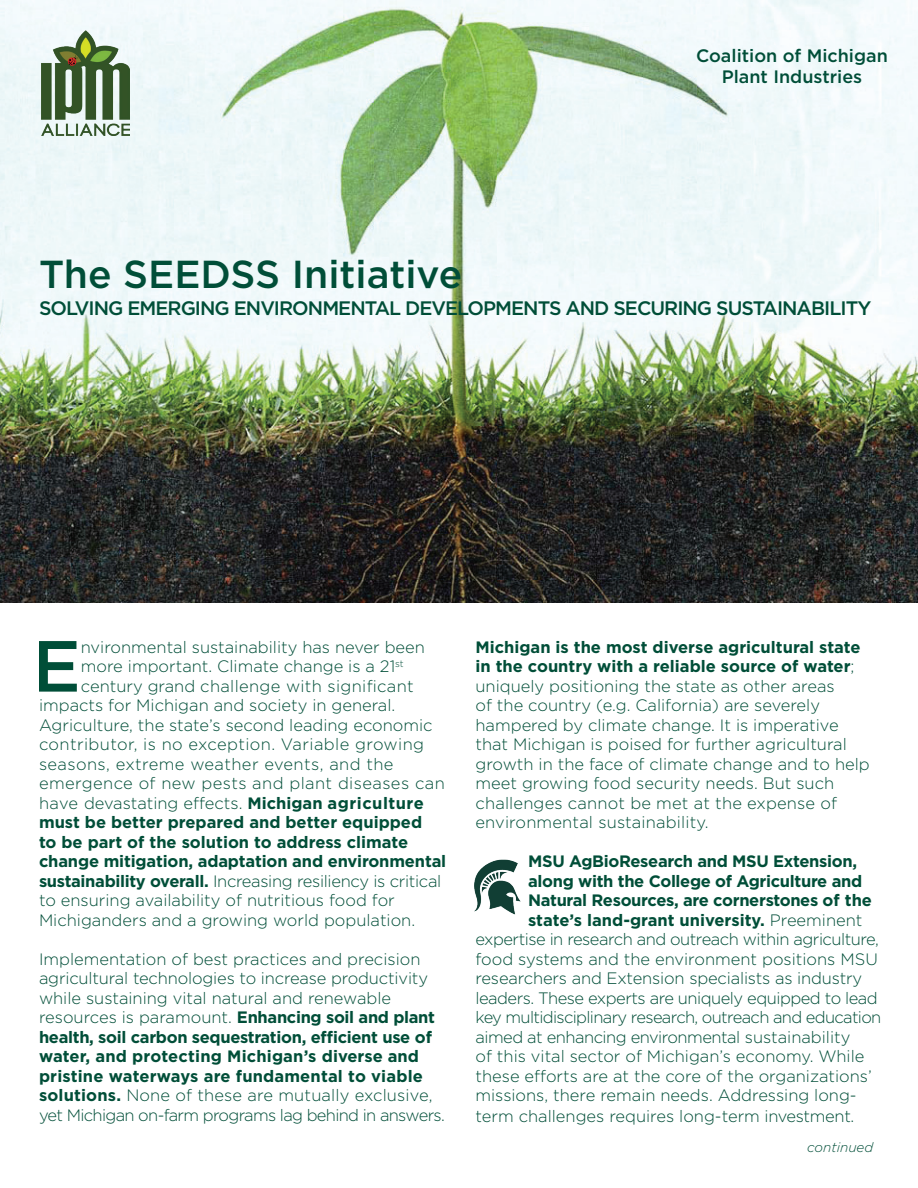
<style>
.page{position:relative;width:918px;height:1188px;background:#fff}
.page>*{position:absolute;margin:0;border:0;box-sizing:border-box;transform-origin:0 0}
.t1{font:500 72.15px "Gotham";color:#004e38}
.t2{font:500 39px "Gotham";color:#004e38}
.t3{font:500 19.5px "Gotham";letter-spacing:-.05em;color:#004e38}
.t4{font:500 18px/21px "Gotham";color:#004e38;text-align:center}
.t5{font:300 16.5px/19.5px "Gotham";color:#004e38}
.t6{font:700 16.5px "Gotham";letter-spacing:-.01em;color:#004e38}
.t7{font:300 16.5px "Gotham";letter-spacing:-.03em;color:#004e38}
.t8{font:300 16.5px "Gotham";letter-spacing:.025em;color:#004e38}
.t9{font:300 16.5px "Gotham";letter-spacing:-.02em;color:#004e38}
.t10{font:300 16.5px "Gotham";letter-spacing:-.04em;color:#004e38}
.t11{font:300 16.5px "Gotham";letter-spacing:.02em;color:#004e38}
.t12{font:italic 300 13.5px "Gotham";color:#004e38}
.s1{font-weight:700}
.s2{font-weight:300}
</style>
<div class="page">
<img style="left:0;top:0;width:918px;height:603px">
<img style="left:474px;top:859px;width:47px;height:56px">
<img style="left:41px;top:31px;width:89px;height:105px">
<p class="t4" style="left:696px;top:45px;width:193px">Coalition of Michigan<br>Plant Industries</p>
<h2 class="t2" style="left:39px;top:248px;width:425px">The SEEDSS Initiative</h2>
<p class="t3" style="left:39px;top:295px;width:834px">SOLVING EMERGING ENVIRONMENTAL DEVELOPMENTS AND SECURING SUSTAINABILITY</p>
<h1 class="t1" style="left:32px;top:619px;width:50px">E</h1>
<p class="t5" style="left:81px;top:637px;width:346px">nvironmental sustainability has never been</p>
<p class="t5" style="left:81px;top:656px;width:324px">more important. Climate change is a 21<sup>st</sup></p>
<p class="t11" style="left:81px;top:675px;width:334px">century grand challenge with significant</p>
<p class="t5" style="left:39px;top:695px;width:358px">impacts for Michigan and society in general.</p>
<p class="t5" style="left:39px;top:715px;width:395px">Agriculture, the state’s second leading economic</p>
<p class="t8" style="left:39px;top:734px;width:387px">contributor, is no exception. Variable growing</p>
<p class="t8" style="left:39px;top:753px;width:356px">seasons, extreme weather events, and the</p>
<p class="t8" style="left:39px;top:773px;width:407px">emergence of new pests and plant diseases can</p>
<p class="t5" style="left:39px;top:793px;width:386px">have devastating effects. <span class="s1">Michigan agriculture</span></p>
<p class="t6" style="left:39px;top:811px;width:385px">must be better prepared and better equipped</p>
<p class="t6" style="left:39px;top:831px;width:371px">to be part of the solution to address climate</p>
<p class="t6" style="left:39px;top:850px;width:409px">change mitigation, adaptation and environmental</p>
<p class="t9" style="left:39px;top:870px;width:404px"><span class="s1">sustainability overall.</span> Increasing resiliency is critical</p>
<p class="t5" style="left:39px;top:890px;width:357px">to ensuring availability of nutritious food for</p>
<p class="t5" style="left:39px;top:910px;width:378px">Michiganders and a growing world population.</p>
<p class="t5" style="left:39px;top:949px;width:407px">Implementation of best practices and precision agricultural technologies to increase productivity while sustaining vital natural and renewable resources is paramount. <span class="s1">Enhancing soil and plant health, soil carbon sequestration, efficient use of water, and protecting Michigan’s diverse and pristine waterways are fundamental to viable solutions.</span> None of these are mutually exclusive, yet Michigan on-farm programs lag behind in answers.</p>
<p class="t5" style="left:476px;top:637px;width:396px"><span class="s1">Michigan is the most diverse agricultural state in the country with a reliable source of water</span>; uniquely positioning the state as other areas<br>of the country (e.g. California) are severely hampered by climate change. It is imperative that Michigan is poised for further agricultural growth in the face of climate change and to help meet growing food security needs. But such challenges cannot be met at the expense of environmental sustainability.</p>
<p class="t6" style="left:528px;top:850px;width:331px">MSU AgBioResearch and MSU Extension,</p>
<p class="t6" style="left:528px;top:870px;width:336px">along with the College of Agriculture and</p>
<p class="t6" style="left:528px;top:889px;width:345px">Natural Resources, are cornerstones of the</p>
<p class="t6" style="left:528px;top:909px;width:336px">state’s land-grant university. <span class="s2">Preeminent</span></p>
<p class="t7" style="left:476px;top:929px;width:405px">expertise in research and outreach within agriculture,</p>
<p class="t5" style="left:476px;top:949px;width:404px">food systems and the environment positions MSU</p>
<p class="t5" style="left:476px;top:968px;width:388px">researchers and Extension specialists as industry</p>
<p class="t7" style="left:476px;top:987px;width:404px">leaders. These experts are uniquely equipped to lead</p>
<p class="t10" style="left:476px;top:1007px;width:407px">key multidisciplinary research, outreach and education</p>
<p class="t7" style="left:476px;top:1026px;width:376px">aimed at enhancing environmental sustainability</p>
<p class="t5" style="left:476px;top:1046px;width:391px">of this vital sector of Michigan’s economy. While</p>
<p class="t5" style="left:476px;top:1066px;width:398px">these efforts are at the core of the organizations’</p>
<p class="t5" style="left:476px;top:1085px;width:383px">missions, there remain needs. Addressing long-</p>
<p class="t5" style="left:476px;top:1106px;width:380px">term challenges requires long-term investment.</p>
<p class="t12" style="left:807px;top:1138px;width:68px">continued</p>
</div>
